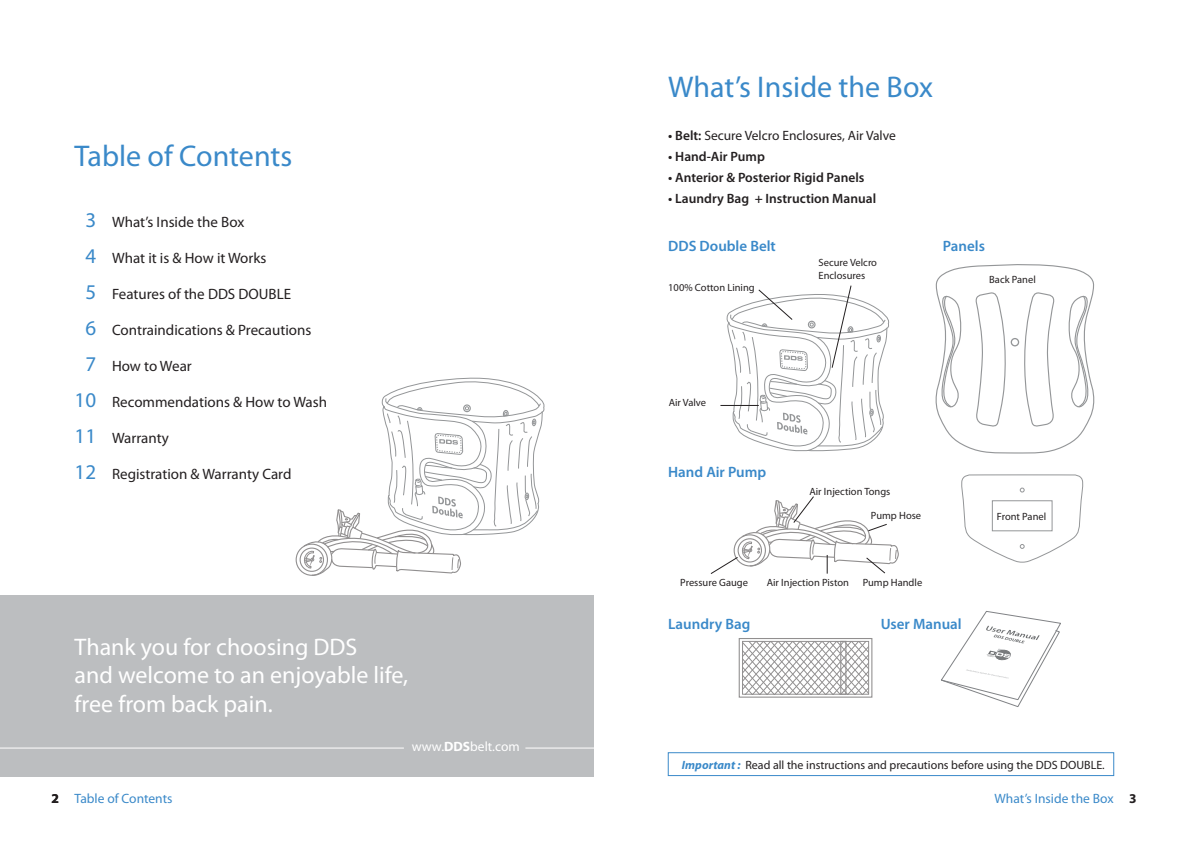
<style>
.page{position:relative;width:1188px;height:851px;background:#fff}
.page>*{position:absolute;margin:0;border:0;box-sizing:border-box;transform-origin:0 0}
.t1{font:30px "Myriad Pro";color:#3a89c9}
.t2{font:24px/28.8px "Myriad Pro";color:#fff}
.t3{font:15px "Myriad Pro";color:#231f20}
.t4{font:600 15px "Myriad Pro";color:#3a89c9}
.t5{font:600 13.5px "Myriad Pro";color:#231f20}
.t6{font:13.5px "Myriad Pro";color:#231f20}
.t7{font:13.5px "Myriad Pro";color:#3a89c9}
.t8{font:13.5px "Myriad Pro";color:#fff}
.t9{font:12px "Myriad Pro";color:#231f20}
.t10{font:10.5px/12.6px "Myriad Pro";color:#231f20}
.s1{font-size:21px;color:#3a89c9}
.s2{font-weight:700}
.s3{font-weight:600}
.s4{font-weight:700;font-style:italic;color:#3a89c9}
.s5{font-weight:700;color:#231f20}
</style>
<div class="page">
<div style="left:668px;top:752px;width:446px;height:23px;border:1px solid #3a89c9"></div>
<svg style="left:941px;top:611px;width:120px;height:96px"></svg>
<svg style="left:744px;top:643px;width:123px;height:49px"></svg>
<svg style="left:961px;top:474px;width:123px;height:89px"></svg>
<svg style="left:935px;top:264px;width:160px;height:190px"></svg>
<div style="left:1011px;top:338px;width:8px;height:8px;border:1px solid #949698;border-radius:50%"></div>
<div style="left:0;top:595px;width:594px;height:181px;background:#bcbec0"></div>
<svg style="left:710px;top:496px;width:189px;height:78px"></svg>
<hr style="left:0;top:747px;width:404px;height:1px;background:#fff">
<hr style="left:525px;top:747px;width:69px;height:1px;background:#fff">
<svg style="left:726px;top:285px;width:164px;height:167px"></svg>
<hr style="left:720px;top:405px;width:39px;height:1px;background:#231f20">
<div style="left:300px;top:547px;width:24px;height:25px;border:1px solid #231f20;border-radius:50%"></div>
<div style="left:296px;top:543px;width:32px;height:33px;border:1px solid #231f20;border-radius:50%"></div>
<svg style="left:303px;top:377px;width:242px;height:199px"></svg>
<h1 class="t1" style="left:75px;top:137px;width:219px">Table of Contents</h1>
<p class="t3" style="left:85px;top:213px;width:161px"><span class="s1">3</span> What’s Inside the Box</p>
<p class="t3" style="left:85px;top:249px;width:183px"><span class="s1">4</span> What it is &amp; How it Works</p>
<p class="t3" style="left:85px;top:285px;width:207px"><span class="s1">5</span> Features of the DDS DOUBLE</p>
<p class="t3" style="left:85px;top:321px;width:228px"><span class="s1">6</span> Contraindications &amp; Precautions</p>
<p class="t3" style="left:85px;top:357px;width:108px"><span class="s1">7</span> How to Wear</p>
<p class="t3" style="left:75px;top:393px;width:254px"><span class="s1">10</span> Recommendations &amp; How to Wash</p>
<p class="t3" style="left:75px;top:429px;width:96px"><span class="s1">11</span> Warranty</p>
<p class="t3" style="left:75px;top:465px;width:218px"><span class="s1">12</span> Registration &amp; Warranty Card</p>
<h2 class="t2" style="left:75px;top:631px;width:335px">Thank you for choosing DDS<br>and welcome to an enjoyable life, free from back pain.</h2>
<p class="t8" style="left:412px;top:738px;width:109px">www.<span class="s2">DDS</span>belt.com</p>
<h1 class="t1" style="left:668px;top:68px;width:266px">What’s Inside the Box</h1>
<p class="t6" style="left:668px;top:127px;width:229px"><span class="s3">• Belt:</span> Secure Velcro Enclosures, Air Valve</p>
<p class="t5" style="left:668px;top:148px;width:98px">• Hand-Air Pump</p>
<p class="t5" style="left:668px;top:169px;width:198px">• Anterior &amp; Posterior Rigid Panels</p>
<p class="t5" style="left:668px;top:190px;width:209px">• Laundry Bag + Instruction Manual</p>
<p class="t4" style="left:668px;top:236px;width:109px">DDS Double Belt</p>
<p class="t4" style="left:943px;top:236px;width:44px">Panels</p>
<p class="t10" style="left:668px;top:281px;width:88px">100% Cotton Lining</p>
<p class="t10" style="left:819px;top:256px;width:60px">Secure Velcro<br>Enclosures</p>
<p class="t10" style="left:989px;top:272px;width:48px">Back Panel</p>
<p class="t10" style="left:669px;top:396px;width:39px">Air Valve</p>
<p class="t4" style="left:668px;top:462px;width:100px">Hand Air Pump</p>
<p class="t10" style="left:809px;top:485px;width:83px">Air Injection Tongs</p>
<p class="t10" style="left:871px;top:508px;width:52px">Pump Hose</p>
<p class="t10" style="left:680px;top:575px;width:69px">Pressure Gauge</p>
<p class="t10" style="left:767px;top:575px;width:84px">Air Injection Piston</p>
<p class="t10" style="left:863px;top:575px;width:61px">Pump Handle</p>
<p class="t4" style="left:668px;top:614px;width:84px">Laundry Bag</p>
<p class="t4" style="left:881px;top:614px;width:82px">User Manual</p>
<p class="t10" style="left:997px;top:510px;width:51px">Front Panel</p>
<p class="t9" style="left:682px;top:757px;width:424px"><span class="s4">Important :</span> Read all the instructions and precautions before using the DDS DOUBLE.</p>
<p class="t7" style="left:52px;top:790px;width:122px"><span class="s5">2</span> Table of Contents</p>
<p class="t7" style="left:995px;top:790px;width:144px">What’s Inside the Box <span class="s5">3</span></p>
</div>
